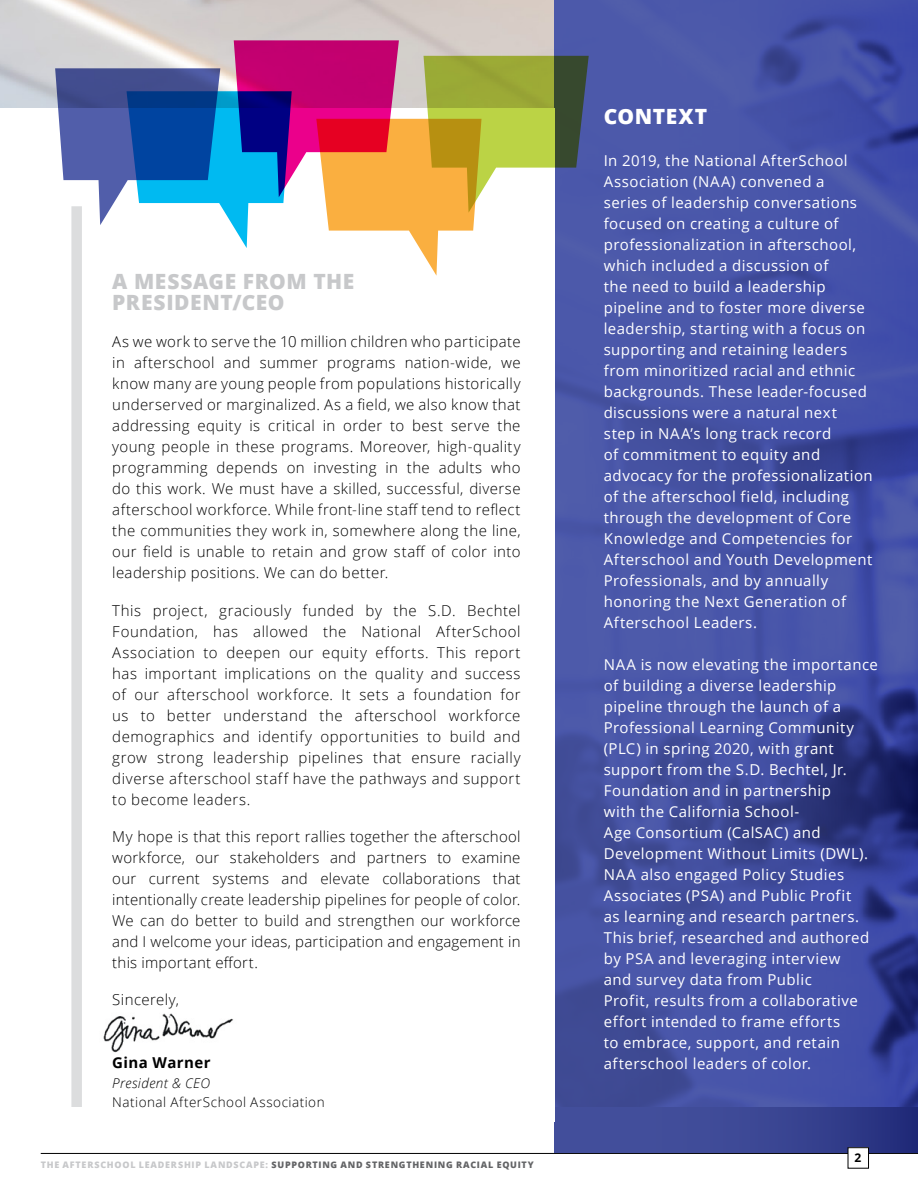
<style>
.page{position:relative;width:918px;height:1188px;background:#fff}
.page>*{position:absolute;margin:0;border:0;box-sizing:border-box;transform-origin:0 0}
.t1{font:800 21px/21px "Open Sans";letter-spacing:.03em;color:#c7c8ca}
.t2{font:800 21px "Open Sans";letter-spacing:.025em;color:#fff}
.t3{font:300 15px/21px "Open Sans";letter-spacing:.025em;color:#000;text-align:justify}
.t4{font:15px/21px "Open Sans";letter-spacing:.03em;color:#fff}
.t5{font:700 15px "Open Sans";letter-spacing:.03em;color:#000}
.t6{font:300 13.5px "Open Sans";letter-spacing:.035em;color:#000}
.t7{font:italic 300 13.5px "Open Sans";letter-spacing:.03em;color:#000}
.t8{font:700 12px "Open Sans";color:#000}
.t9{font:800 9px "Open Sans";letter-spacing:.085em;color:#636466}
.s1{color:#c7c8ca}
</style>
<div class="page">
<hr style="left:41px;top:1153px;width:877px;height:1px;background:#000">
<svg style="left:554px;top:0;width:364px;height:1153px;background:#4450a2"></svg>
<svg style="left:55px;top:40px;width:534px;height:236px"></svg>
<div style="left:71px;top:206px;width:11px;height:901px;background:#dcddde"></div>
<img style="left:102px;top:1013px;width:132px;height:41px">
<div style="left:848px;top:1148px;width:21px;height:20px;background:#fff"></div>
<h1 class="t1" style="left:112px;top:270px;width:244px">A MESSAGE FROM THE<br>PRESIDENT/CEO</h1>
<p class="t3" style="left:112px;top:331px;width:410px">As we work to serve the 10 million children who participate in afterschool and summer programs nation-wide, we know many are young people from populations historically underserved or marginalized. As a field, we also know that addressing equity is critical in order to best serve the young people in these programs. Moreover, high-quality programming depends on investing in the adults who do this work. We must have a skilled, successful, diverse afterschool workforce. While front-line staff tend to reflect the communities they work in, somewhere along the line, our field is unable to retain and grow staff of color into leadership positions. We can do better.</p>
<p class="t3" style="left:112px;top:599px;width:410px">This project, graciously funded by the S.D. Bechtel Foundation, has allowed the National AfterSchool Association to deepen our equity efforts. This report has important implications on the quality and success of our afterschool workforce. It sets a foundation for us to better understand the afterschool workforce demographics and identify opportunities to build and grow strong leadership pipelines that ensure racially diverse afterschool staff have the pathways and support to become leaders.</p>
<p class="t3" style="left:112px;top:825px;width:410px">My hope is that this report rallies together the afterschool workforce, our stakeholders and partners to examine our current systems and elevate collaborations that intentionally create leadership pipelines for people of color.<br>We can do better to build and strengthen our workforce and I welcome your ideas, participation and engagement in this important effort.</p>
<p class="t3" style="left:112px;top:989px;width:68px">Sincerely,</p>
<p class="t5" style="left:112px;top:1052px;width:100px">Gina Warner</p>
<p class="t7" style="left:112px;top:1073px;width:99px">President &amp; CEO</p>
<p class="t6" style="left:112px;top:1093px;width:214px">National AfterSchool Association</p>
<p class="t9" style="left:41px;top:1158px;width:495px"><span class="s1">THE AFTERSCHOOL LEADERSHIP LANDSCAPE:</span> SUPPORTING AND STRENGTHENING RACIAL EQUITY</p>
<h1 class="t2" style="left:604px;top:100px;width:105px">CONTEXT</h1>
<p class="t4" style="left:604px;top:150px;width:271px">In 2019, the National AfterSchool Association (NAA) convened a<br>series of leadership conversations focused on creating a culture of professionalization in afterschool, which included a discussion of<br>the need to build a leadership pipeline and to foster more diverse leadership, starting with a focus on supporting and retaining leaders from minoritized racial and ethnic backgrounds. These leader-focused discussions were a natural next<br>step in NAA’s long track record<br>of commitment to equity and advocacy for the professionalization of the afterschool field, including through the development of Core Knowledge and Competencies for Afterschool and Youth Development Professionals, and by annually honoring the Next Generation of Afterschool Leaders.</p>
<p class="t4" style="left:604px;top:654px;width:276px">NAA is now elevating the importance of building a diverse leadership pipeline through the launch of a<br>Professional Learning Community (PLC) in spring 2020, with grant support from the S.D. Bechtel, Jr.<br>Foundation and in partnership<br>with the California School-<br>Age Consortium (CalSAC) and<br>Development Without Limits (DWL).<br>NAA also engaged Policy Studies<br>Associates (PSA) and Public Profit<br>as learning and research partners.<br>This brief, researched and authored by PSA and leveraging interview<br>and survey data from Public<br>Profit, results from a collaborative effort intended to frame efforts<br>to embrace, support, and retain afterschool leaders of color.</p>
<p class="t8" style="left:855px;top:1150px;width:8px">2</p>
</div>
